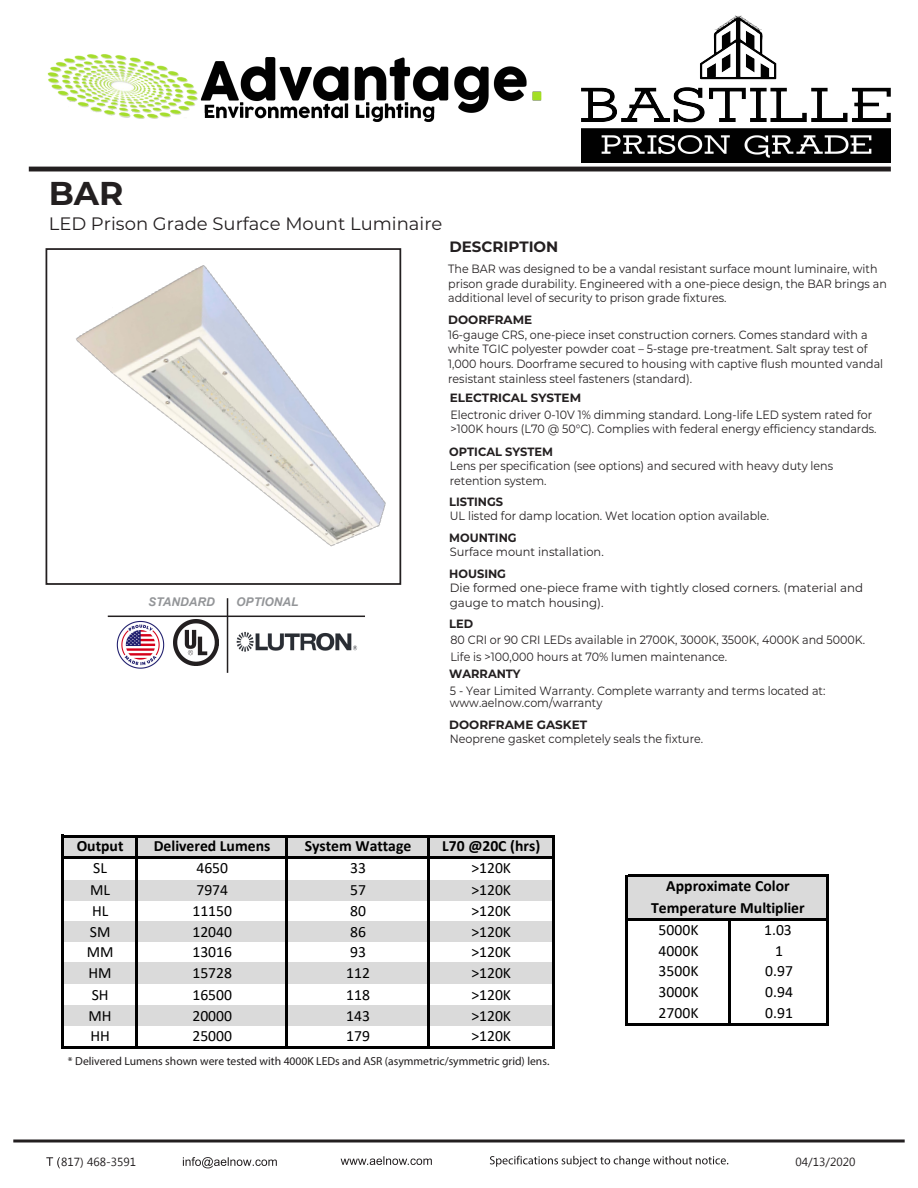
<style>
.page{position:relative;width:918px;height:1188px;background:#fff}
.page>*{position:absolute;margin:0;border:0;box-sizing:border-box;transform-origin:0 0}
.t1{font:700 33px "Montserrat";color:#231f20}
.t2{font:18px "Montserrat";color:#231f20}
.t3{font:15.6px/20.5px "Calibri";color:#000;text-align:justify}
.t4{font:700 15.6px/21.8px "Calibri";color:#000;text-align:center}
.t5{font:700 15px "Montserrat";color:#231f20}
.t6{font:12px/14.4px "Montserrat";color:#231f20;scale:.92 1}
.t7{font:12px/14.4px "Montserrat";color:#231f20}
.t8{font:700 12px "Montserrat";color:#231f20;scale:.95 1}
.t9{font:700 12px "Montserrat";color:#231f20}
.t10{font:12px "Montserrat";color:#231f20;scale:.95 1}
.t11{font:italic 700 12px "Arial";color:#939598}
.t12{font:11.85px "Microsoft New Tai Lue";color:#231f20}
.t13{font:11.7px "Myriad Pro";color:#1f1c1d}
</style>
<div class="page">
<hr style="left:108px;top:616px;width:257px;height:1px;background:#231f20">
<img style="left:173px;top:620px;width:46px;height:46px">
<img style="left:236px;top:631px;width:122px;height:21px">
<div style="left:29px;top:167px;width:862px;height:5px;background:#231f20"></div>
<hr style="left:227px;top:598px;width:1px;height:75px;background:#231f20">
<div style="left:63px;top:837px;width:490px;height:21px;background:#dadada"></div>
<div style="left:627px;top:877px;width:201px;height:21px;background:#dadada"></div>
<div style="left:627px;top:898px;width:201px;height:22px;background:#dadada"></div>
<div style="left:63px;top:880px;width:490px;height:20px;background:#dadada"></div>
<div style="left:63px;top:921px;width:490px;height:21px;background:#dadada"></div>
<div style="left:63px;top:962px;width:490px;height:22px;background:#dadada"></div>
<div style="left:63px;top:1005px;width:490px;height:21px;background:#dadada"></div>
<hr style="left:64px;top:835px;width:491px;height:2px;background:#000">
<hr style="left:61px;top:835px;width:3px;height:214px;background:#000">
<hr style="left:135px;top:837px;width:3px;height:212px;background:#000">
<hr style="left:286px;top:837px;width:2px;height:212px;background:#000">
<hr style="left:427px;top:837px;width:3px;height:212px;background:#000">
<hr style="left:552px;top:837px;width:3px;height:212px;background:#000">
<hr style="left:626px;top:875px;width:2px;height:150px;background:#000">
<hr style="left:826px;top:877px;width:3px;height:148px;background:#000">
<hr style="left:728px;top:921px;width:2px;height:104px;background:#000">
<hr style="left:628px;top:875px;width:201px;height:2px;background:#000">
<hr style="left:64px;top:857px;width:491px;height:2px;background:#000">
<hr style="left:628px;top:918px;width:201px;height:3px;background:#000">
<hr style="left:628px;top:1023px;width:201px;height:2px;background:#000">
<hr style="left:64px;top:1046px;width:491px;height:3px;background:#000">
<hr style="left:13px;top:1140px;width:892px;height:3px;background:#231f20">
<svg style="left:46px;top:1157px;width:14px;height:11px"></svg>
<svg style="left:183px;top:1157px;width:94px;height:11px"></svg>
<svg style="left:341px;top:1156px;width:91px;height:9px"></svg>
<svg style="left:490px;top:1156px;width:238px;height:11px"></svg>
<img style="left:581px;top:16px;width:309px;height:147px">
<img style="left:47px;top:54px;width:495px;height:68px">
<img style="left:117px;top:621px;width:48px;height:48px">
<img style="left:47px;top:248px;width:355px;height:366px">
<h1 class="t1" style="left:49px;top:169px;width:76px">BAR</h1>
<h2 class="t2" style="left:49px;top:211px;width:395px">LED Prison Grade Surface Mount Luminaire</h2>
<p class="t11" style="left:148px;top:594px;width:68px">STANDARD</p>
<p class="t11" style="left:236px;top:594px;width:64px">OPTIONAL</p>
<p class="t5" style="left:449px;top:236px;width:110px">DESCRIPTION</p>
<p class="t6" style="left:448px;top:261px;width:478px">The BAR was designed to be a vandal resistant surface mount luminaire, with prison grade durability. Engineered with a one-piece design, the BAR brings an additional level of security to prison grade fixtures.</p>
<p class="t9" style="left:448px;top:311px;width:86px">DOORFRAME</p>
<p class="t6" style="left:448px;top:326px;width:474px;line-height:14.9px">16-gauge CRS, one-piece inset construction corners. Comes standard with a white TGIC polyester powder coat – 5-stage pre-treatment. Salt spray test of 1,000 hours. Doorframe secured to housing with captive flush mounted vandal resistant stainless steel fasteners (standard).</p>
<p class="t9" style="left:450px;top:389px;width:133px">ELECTRICAL SYSTEM</p>
<p class="t6" style="left:450px;top:407px;width:465px">Electronic driver 0-10V 1% dimming standard. Long-life LED system rated for &gt;100K hours (L70 @ 50°C). Complies with federal energy efficiency standards.</p>
<p class="t8" style="left:449px;top:443px;width:111px">OPTICAL SYSTEM</p>
<p class="t6" style="left:450px;top:458px;width:418px">Lens per specification (see options) and secured with heavy duty lens retention system.</p>
<p class="t8" style="left:449px;top:493px;width:58px">LISTINGS</p>
<p class="t6" style="left:450px;top:509px;width:349px">UL listed for damp location. Wet location option available.</p>
<p class="t8" style="left:449px;top:529px;width:73px">MOUNTING</p>
<p class="t10" style="left:450px;top:544px;width:164px">Surface mount installation.</p>
<p class="t8" style="left:449px;top:565px;width:61px">HOUSING</p>
<p class="t7" style="left:450px;top:580px;width:415px">Die formed one-piece frame with tightly closed corners. (material and gauge to match housing).</p>
<p class="t8" style="left:449px;top:615px;width:27px">LED</p>
<p class="t6" style="left:450px;top:632px;width:452px;line-height:16.5px">80 CRI or 90 CRI LEDs available in 2700K, 3000K, 3500K, 4000K and 5000K.<br>Life is &gt;100,000 hours at 70% lumen maintenance.</p>
<p class="t8" style="left:449px;top:665px;width:77px">WARRANTY</p>
<p class="t6" style="left:450px;top:684px;width:410px;line-height:12.5px">5 - Year Limited Warranty. Complete warranty and terms located at: www.aelnow.com/warranty</p>
<p class="t9" style="left:449px;top:716px;width:140px">DOORFRAME GASKET</p>
<p class="t6" style="left:450px;top:731px;width:277px">Neoprene gasket completely seals the fixture.</p>
<h3 class="t4" style="left:77px;top:835px;width:48px">Output</h3>
<h3 class="t4" style="left:154px;top:835px;width:118px">Delivered Lumens</h3>
<h3 class="t4" style="left:305px;top:835px;width:108px">System Wattage</h3>
<h3 class="t4" style="left:442px;top:835px;width:99px">L70 @20C (hrs)</h3>
<h3 class="t3" style="left:93px;top:857px;width:15px">SL</h3>
<h3 class="t3" style="left:196px;top:857px;width:33px">4650</h3>
<h3 class="t3" style="left:350px;top:857px;width:17px">33</h3>
<h3 class="t3" style="left:90px;top:879px;width:21px">ML</h3>
<h3 class="t3" style="left:196px;top:879px;width:33px">7974</h3>
<h3 class="t3" style="left:350px;top:879px;width:17px">57</h3>
<h3 class="t3" style="left:471px;top:856px;width:41px;line-height:22.2px">&gt;120K &gt;120K</h3>
<h3 class="t3" style="left:471px;top:900px;width:41px">&gt;120K &gt;120K &gt;120K &gt;120K</h3>
<h3 class="t3" style="left:471px;top:984px;width:41px">&gt;120K &gt;120K &gt;120K</h3>
<h3 class="t3" style="left:92px;top:900px;width:18px">HL</h3>
<h3 class="t3" style="left:192px;top:900px;width:41px">11150</h3>
<h3 class="t3" style="left:350px;top:900px;width:17px">80</h3>
<h3 class="t3" style="left:90px;top:921px;width:22px">SM</h3>
<h3 class="t3" style="left:192px;top:921px;width:41px">12040</h3>
<h3 class="t3" style="left:350px;top:921px;width:17px">86</h3>
<h3 class="t3" style="left:87px;top:942px;width:28px">MM</h3>
<h3 class="t3" style="left:192px;top:942px;width:41px">13016</h3>
<h3 class="t3" style="left:350px;top:942px;width:17px">93</h3>
<h3 class="t3" style="left:89px;top:962px;width:25px">HM</h3>
<h3 class="t3" style="left:192px;top:962px;width:41px">15728</h3>
<h3 class="t3" style="left:346px;top:962px;width:25px">112</h3>
<h3 class="t3" style="left:92px;top:984px;width:18px">SH</h3>
<h3 class="t3" style="left:192px;top:984px;width:41px">16500</h3>
<h3 class="t3" style="left:346px;top:984px;width:25px">118</h3>
<h3 class="t3" style="left:89px;top:1005px;width:25px">MH</h3>
<h3 class="t3" style="left:192px;top:1005px;width:41px">20000</h3>
<h3 class="t3" style="left:346px;top:1005px;width:25px">143</h3>
<h3 class="t3" style="left:90px;top:1025px;width:21px">HH</h3>
<h3 class="t3" style="left:192px;top:1025px;width:41px">25000</h3>
<h3 class="t3" style="left:346px;top:1025px;width:25px">179</h3>
<p class="t13" style="left:68px;top:1054px;width:483px">* Delivered Lumens shown were tested with 4000K LEDs and ASR (asymmetric/symmetric grid) lens.</p>
<h3 class="t4" style="left:651px;top:875px;width:155px">Approximate Color<br>Temperature Multiplier</h3>
<h3 class="t3" style="left:659px;top:919px;width:41px">5000K</h3>
<h3 class="t3" style="left:764px;top:919px;width:29px">1.03</h3>
<h3 class="t3" style="left:659px;top:940px;width:41px">4000K</h3>
<h3 class="t3" style="left:775px;top:940px;width:9px">1</h3>
<h3 class="t3" style="left:659px;top:961px;width:41px">3500K</h3>
<h3 class="t3" style="left:765px;top:961px;width:29px">0.97</h3>
<h3 class="t3" style="left:659px;top:981px;width:41px">3000K</h3>
<h3 class="t3" style="left:765px;top:981px;width:29px">0.94</h3>
<h3 class="t3" style="left:659px;top:1002px;width:41px">2700K</h3>
<h3 class="t3" style="left:765px;top:1002px;width:29px">0.91</h3>
<p class="t12" style="left:61px;top:1155px;width:76px">817) 468-3591</p>
<p class="t12" style="left:796px;top:1155px;width:61px">04/13/2020</p>
</div>
